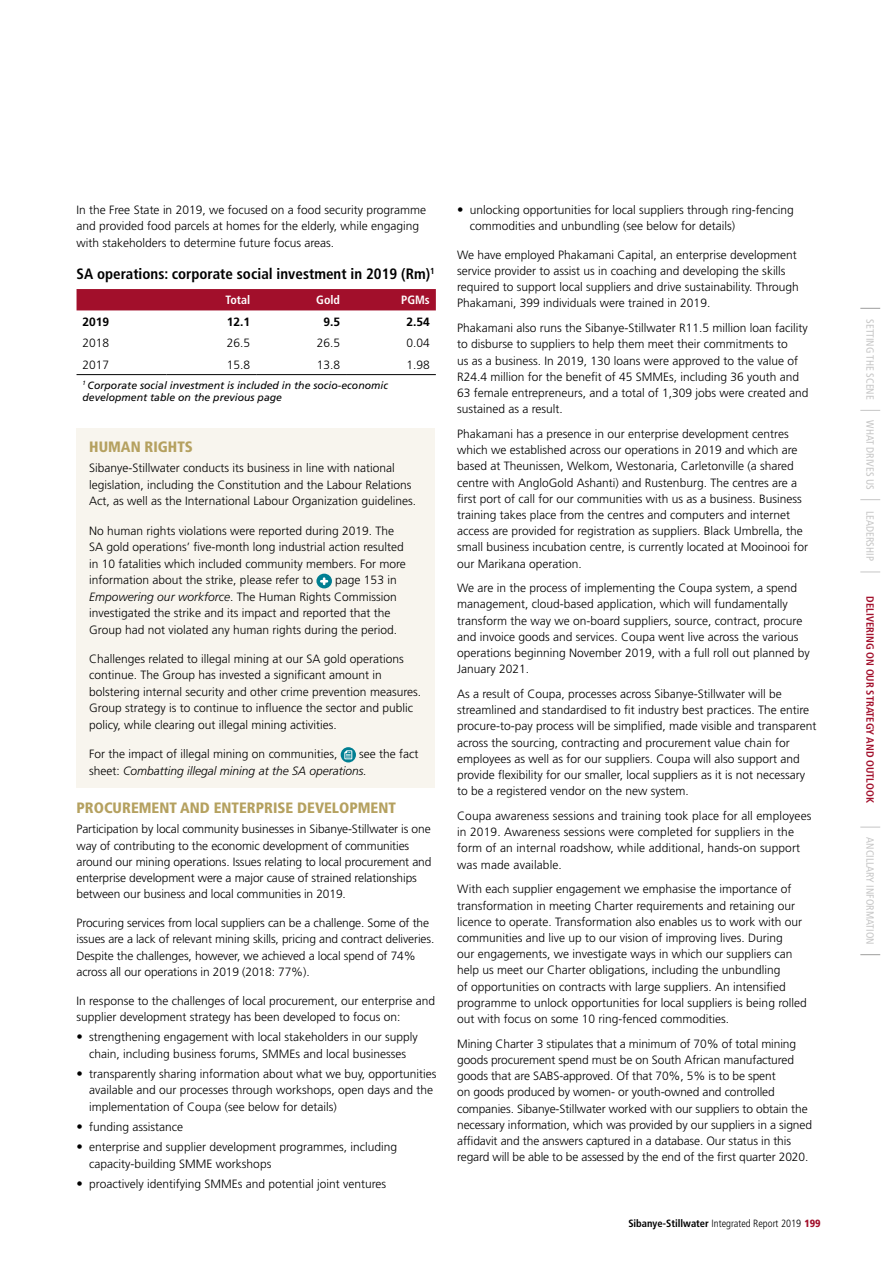
<style>
.page{position:relative;width:893px;height:1263px;background:#fff}
.page>*{position:absolute;margin:0;border:0;box-sizing:border-box;transform-origin:0 0}
.Heading_3{font:700 condensed 15px "Frutiger";color:#000}
.Heading_2{font:900 condensed 15px "Frutiger";color:#b5a160}
.Body_copy{font:300 12px/16.2px "Frutiger";color:#000}
.Body_copy-2{font:italic 300 12px/16.5px "Frutiger";color:#000}
.Body_copy-3{font:700 12px "Frutiger";color:#000}
.Body_copy-4{font:700 condensed 12px "Frutiger";color:#fff}
.Body_copy-5{font:italic 10.5px/12px "Frutiger";color:#000}
.t1{font:condensed 10.5px "Frutiger";color:#c6c6c6}
.t2{font:300 condensed 10.5px "Frutiger";color:#000}
.t3{font:700 condensed 10.5px "Frutiger";color:#a20f2b}
.s1{font-style:italic}
.s2{font-style:normal}
.s3{font-size:12.75px}
.s4{font-weight:700}
.s5{font-weight:900;color:#a20f2b}
</style>
<div class="page">
<svg style="left:860px;top:308px;width:20px;height:1px"></svg>
<svg style="left:860px;top:954px;width:20px;height:1px"></svg>
<svg style="left:860px;top:410px;width:20px;height:1px"></svg>
<svg style="left:860px;top:499px;width:20px;height:1px"></svg>
<svg style="left:860px;top:572px;width:20px;height:1px"></svg>
<svg style="left:860px;top:827px;width:20px;height:1px"></svg>
<div style="left:77px;top:289px;width:359px;height:21px;background:#a20f2b"></div>
<hr style="left:77px;top:374px;width:89px;height:1px;background:#000">
<hr style="left:166px;top:374px;width:90px;height:1px;background:#000">
<hr style="left:256px;top:374px;width:90px;height:1px;background:#000">
<hr style="left:346px;top:374px;width:90px;height:1px;background:#000">
<div style="left:77px;top:428px;width:358px;height:359px;background:#f8f5ee"></div>
<svg style="left:316px;top:574px;width:16px;height:14px"></svg>
<svg style="left:321px;top:579px;width:6px;height:5px"></svg>
<svg style="left:341px;top:747px;width:15px;height:15px"></svg>
<svg style="left:344px;top:750px;width:8px;height:9px"></svg>
<p class="Body_copy" style="left:77px;top:201px;width:351px">In the Free State in 2019, we focused on a food security programme and provided food parcels at homes for the elderly, while engaging with stakeholders to determine future focus areas.</p>
<p class="Heading_3" style="left:77px;top:265px;width:360px">SA operations: corporate social investment in 2019 (Rm)<sup>1</sup></p>
<p class="Body_copy-4" style="left:226px;top:293px;width:26px">Total</p>
<p class="Body_copy-4" style="left:316px;top:293px;width:25px">Gold</p>
<p class="Body_copy-4" style="left:401px;top:293px;width:30px">PGMs</p>
<p class="Body_copy-3" style="left:83px;top:315px;width:28px">2019</p>
<p class="Body_copy-3" style="left:227px;top:315px;width:25px">12.1</p>
<p class="Body_copy-3" style="left:323px;top:315px;width:18px">9.5</p>
<p class="Body_copy-3" style="left:406px;top:315px;width:25px">2.54</p>
<p class="Body_copy" style="left:83px;top:335px;width:28px">2018</p>
<p class="Body_copy" style="left:227px;top:335px;width:25px">26.5</p>
<p class="Body_copy" style="left:317px;top:335px;width:25px">26.5</p>
<p class="Body_copy" style="left:406px;top:335px;width:25px">0.04</p>
<p class="Body_copy" style="left:83px;top:356px;width:28px">2017</p>
<p class="Body_copy" style="left:227px;top:356px;width:25px">15.8</p>
<p class="Body_copy" style="left:317px;top:356px;width:25px">13.8</p>
<p class="Body_copy" style="left:406px;top:356px;width:25px">1.98</p>
<p class="Body_copy-5" style="left:83px;top:379px;width:307px"><sup>1</sup> Corporate social investment is included in the socio-economic development table on the previous page</p>
<p class="Heading_2" style="left:89px;top:437px;width:105px">HUMAN RIGHTS</p>
<p class="Body_copy" style="left:89px;top:460px;width:328px">Sibanye-Stillwater conducts its business in line with national legislation, including the Constitution and the Labour Relations<br>Act, as well as the International Labour Organization guidelines.</p>
<p class="Body_copy" style="left:89px;top:522px;width:318px">No human rights violations were reported during 2019. The SA gold operations’ five-month long industrial action resulted in 10 fatalities which included community members. For more information about the strike, please refer to</p>
<p class="Body_copy" style="left:89px;top:572px;width:309px;text-indent:246px">page 153 in <span class="s1">Empowering our workforce</span>. The Human Rights Commission investigated the strike and its impact and reported that the Group had not violated any human rights during the period.</p>
<p class="Body_copy" style="left:89px;top:650px;width:333px">Challenges related to illegal mining at our SA gold operations continue. The Group has invested a significant amount in bolstering internal security and other crime prevention measures.<br>Group strategy is to continue to influence the sector and public policy, while clearing out illegal mining activities.</p>
<p class="Body_copy" style="left:89px;top:746px;width:250px">For the impact of illegal mining on communities,</p>
<p class="Body_copy-2" style="left:89px;top:746px;width:331px;text-indent:270px"><span class="s2">see the fact sheet:</span> Combatting illegal mining at the SA operations.</p>
<p class="Heading_2" style="left:77px;top:799px;width:321px">PROCUREMENT AND ENTERPRISE DEVELOPMENT</p>
<p class="Body_copy" style="left:77px;top:821px;width:356px">Participation by local community businesses in Sibanye-Stillwater is one way of contributing to the economic development of communities around our mining operations. Issues relating to local procurement and enterprise development were a major cause of strained relationships between our business and local communities in 2019.</p>
<p class="Body_copy" style="left:77px;top:915px;width:359px">Procuring services from local suppliers can be a challenge. Some of the issues are a lack of relevant mining skills, pricing and contract deliveries.<br>Despite the challenges, however, we achieved a local spend of 74% across all our operations in 2019 (2018: 77%).</p>
<p class="Body_copy" style="left:77px;top:992px;width:360px">In response to the challenges of local procurement, our enterprise and supplier development strategy has been developed to focus on:</p>
<p class="Body_copy" style="left:77px;top:1029px;width:343px;text-align:center"><span class="s3">•</span> strengthening engagement with local stakeholders in our supply chain, including business forums, SMMEs and local businesses</p>
<p class="Body_copy" style="left:89px;top:1066px;width:349px;text-indent:-13px"><span class="s3">•</span> transparently sharing information about what we buy, opportunities available and our processes through workshops, open days and the implementation of Coupa (see below for details)</p>
<p class="Body_copy" style="left:77px;top:1119px;width:108px"><span class="s3">•</span> funding assistance</p>
<p class="Body_copy" style="left:89px;top:1139px;width:309px;text-indent:-13px"><span class="s3">•</span> enterprise and supplier development programmes, including capacity-building SMME workshops</p>
<p class="Body_copy" style="left:77px;top:1176px;width:311px"><span class="s3">•</span> proactively identifying SMMEs and potential joint ventures</p>
<p class="Body_copy" style="left:470px;top:201px;width:325px;text-indent:-13px"><span class="s3">•</span> unlocking opportunities for local suppliers through ring-fencing commodities and unbundling (see below for details)</p>
<p class="Body_copy" style="left:457px;top:247px;width:343px">We have employed Phakamani Capital, an enterprise development service provider to assist us in coaching and developing the skills required to support local suppliers and drive sustainability. Through Phakamani, 399 individuals were trained in 2019.</p>
<p class="Body_copy" style="left:457px;top:320px;width:353px">Phakamani also runs the Sibanye-Stillwater R11.5 million loan facility to disburse to suppliers to help them meet their commitments to<br>us as a business. In 2019, 130 loans were approved to the value of R24.4 million for the benefit of 45 SMMEs, including 36 youth and 63 female entrepreneurs, and a total of 1,309 jobs were created and sustained as a result.</p>
<p class="Body_copy" style="left:457px;top:426px;width:352px">Phakamani has a presence in our enterprise development centres which we established across our operations in 2019 and which are based at Theunissen, Welkom, Westonaria, Carletonville (a shared centre with AngloGold Ashanti) and Rustenburg. The centres are a first port of call for our communities with us as a business. Business training takes place from the centres and computers and internet access are provided for registration as suppliers. Black Umbrella, the small business incubation centre, is currently located at Mooinooi for our Marikana operation.</p>
<p class="Body_copy" style="left:457px;top:580px;width:354px">We are in the process of implementing the Coupa system, a spend management, cloud-based application, which will fundamentally transform the way we on-board suppliers, source, contract, procure and invoice goods and services. Coupa went live across the various operations beginning November 2019, with a full roll out planned by January 2021.</p>
<p class="Body_copy" style="left:457px;top:686px;width:361px">As a result of Coupa, processes across Sibanye-Stillwater will be streamlined and standardised to fit industry best practices. The entire procure-to-pay process will be simplified, made visible and transparent across the sourcing, contracting and procurement value chain for employees as well as for our suppliers. Coupa will also support and provide flexibility for our smaller, local suppliers as it is not necessary to be a registered vendor on the new system.</p>
<p class="Body_copy" style="left:457px;top:808px;width:356px">Coupa awareness sessions and training took place for all employees in 2019. Awareness sessions were completed for suppliers in the form of an internal roadshow, while additional, hands-on support was made available.</p>
<p class="Body_copy" style="left:457px;top:881px;width:351px">With each supplier engagement we emphasise the importance of transformation in meeting Charter requirements and retaining our licence to operate. Transformation also enables us to work with our communities and live up to our vision of improving lives. During<br>our engagements, we investigate ways in which our suppliers can help us meet our Charter obligations, including the unbundling<br>of opportunities on contracts with large suppliers. An intensified programme to unlock opportunities for local suppliers is being rolled out with focus on some 10 ring-fenced commodities.</p>
<p class="Body_copy" style="left:457px;top:1035px;width:356px">Mining Charter 3 stipulates that a minimum of 70% of total mining goods procurement spend must be on South African manufactured goods that are SABS-approved. Of that 70%, 5% is to be spent<br>on goods produced by women- or youth-owned and controlled companies. Sibanye-Stillwater worked with our suppliers to obtain the necessary information, which was provided by our suppliers in a signed affidavit and the answers captured in a database. Our status in this regard will be able to be assessed by the end of the first quarter 2020.</p>
<p class="t2" style="left:628px;top:1218px;width:194px"><span class="s4">Sibanye-Stillwater</span> Integrated Report 2019 <span class="s5">199</span></p>
<p class="t1" style="left:876px;top:319px;width:82px;rotate:90deg">SETTING THE SCENE</p>
<p class="t1" style="left:876px;top:420px;width:71px;rotate:90deg">WHAT DRIVES US</p>
<p class="t1" style="left:876px;top:511px;width:51px;rotate:90deg">LEADERSHIP</p>
<p class="t3" style="left:876px;top:596px;width:208px;rotate:90deg">DELIVERING ON OUR STRATEGY AND OUTLOOK</p>
<p class="t1" style="left:876px;top:837px;width:109px;rotate:90deg">ANCILLARY INFORMATION</p>
</div>
